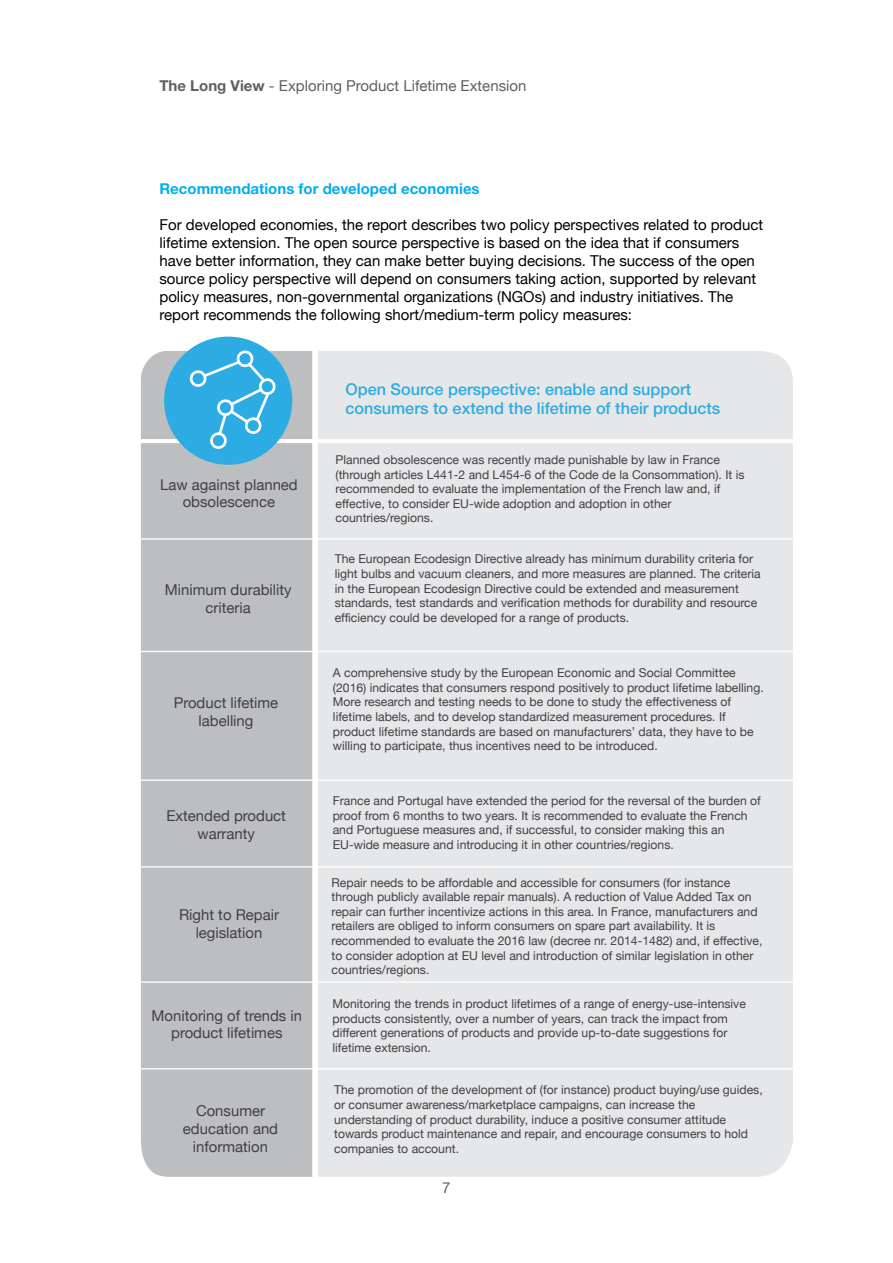
<style>
.page{position:relative;width:893px;height:1263px;background:#fff}
.page>*{position:absolute;margin:0;border:0;box-sizing:border-box;transform-origin:0 0}
.t1{font:500 16.2px/19.5px "Helvetica Neue LT Pro";color:#2cace2}
.t2{font:15px/18px "Helvetica Neue";color:#000}
.t3{font:15px "Helvetica Neue";color:#5f6062}
.t4{font:700 15px "Helvetica Neue LT Pro";color:#00aeef}
.t5{font:14.85px/17.9px "Helvetica Neue";color:#414042;text-align:center}
.t6{font:12.15px/14.7px "Helvetica Neue";color:#414042}
.s1{font-family:"Helvetica Neue LT Pro";font-weight:700}
</style>
<div class="page">
<div style="left:141px;top:350px;width:172px;height:827px;background:#bcbec0"></div>
<div style="left:318px;top:351px;width:475px;height:826px;background:#e6e7e8"></div>
<hr style="left:132px;top:538px;width:721px;height:2px;background:#fff">
<hr style="left:131px;top:439px;width:722px;height:4px;background:#fff">
<hr style="left:131px;top:651px;width:724px;height:1px;background:#fff">
<div style="left:164px;top:337px;width:128px;height:128px;background:#2cace2;border-radius:50%"></div>
<svg style="left:187px;top:348px;width:88px;height:103px"></svg>
<hr style="left:131px;top:779px;width:725px;height:2px;background:#fff">
<hr style="left:141px;top:866px;width:724px;height:1px;background:#fff">
<hr style="left:131px;top:981px;width:725px;height:2px;background:#fff">
<hr style="left:122px;top:1068px;width:743px;height:1px;background:#fff">
<p class="t3" style="left:159px;top:75px;width:368px"><span class="s1">The Long View</span> - Exploring Product Lifetime Extension</p>
<p class="t4" style="left:159px;top:179px;width:322px">Recommendations for developed economies</p>
<p class="t2" style="left:159px;top:216px;width:605px">For developed economies, the report describes two policy perspectives related to product lifetime extension. The open source perspective is based on the idea that if consumers have better information, they can make better buying decisions. The success of the open source policy perspective will depend on consumers taking action, supported by relevant policy measures, non-governmental organizations (NGOs) and industry initiatives. The report recommends the following short/medium-term policy measures:</p>
<p class="t5" style="left:160px;top:476px;width:139px">Law against planned obsolescence</p>
<p class="t5" style="left:165px;top:581px;width:128px">Minimum durability criteria</p>
<p class="t5" style="left:174px;top:695px;width:106px">Product lifetime labelling</p>
<p class="t5" style="left:166px;top:807px;width:121px">Extended product warranty</p>
<p class="t5" style="left:179px;top:906px;width:101px">Right to Repair legislation</p>
<p class="t5" style="left:152px;top:1007px;width:152px">Monitoring of trends in product lifetimes</p>
<p class="t5" style="left:183px;top:1103px;width:97px">Consumer education and information</p>
<h1 class="t1" style="left:345px;top:379px;width:376px">Open Source perspective: enable and support consumers to extend the lifetime of their products</h1>
<p class="t6" style="left:336px;top:453px;width:410px">Planned obsolescence was recently made punishable by law in France (through articles L441-2 and L454-6 of the Code de la Consommation). It is recommended to evaluate the implementation of the French law and, if effective, to consider EU-wide adoption and adoption in other countries/regions.</p>
<p class="t6" style="left:335px;top:552px;width:428px">The European Ecodesign Directive already has minimum durability criteria for light bulbs and vacuum cleaners, and more measures are planned. The criteria in the European Ecodesign Directive could be extended and measurement standards, test standards and verification methods for durability and resource efficiency could be developed for a range of products.</p>
<p class="t6" style="left:333px;top:666px;width:432px">A comprehensive study by the European Economic and Social Committee (2016) indicates that consumers respond positively to product lifetime labelling.<br>More research and testing needs to be done to study the effectiveness of lifetime labels, and to develop standardized measurement procedures. If product lifetime standards are based on manufacturers’ data, they have to be willing to participate, thus incentives need to be introduced.</p>
<p class="t6" style="left:333px;top:794px;width:430px">France and Portugal have extended the period for the reversal of the burden of proof from 6 months to two years. It is recommended to evaluate the French and Portuguese measures and, if successful, to consider making this an EU-wide measure and introducing it in other countries/regions.</p>
<p class="t6" style="left:332px;top:875px;width:432px">Repair needs to be affordable and accessible for consumers (for instance through publicly available repair manuals). A reduction of Value Added Tax on repair can further incentivize actions in this area. In France, manufacturers and retailers are obliged to inform consumers on spare part availability. It is recommended to evaluate the 2016 law (decree nr. 2014-1482) and, if effective, to consider adoption at EU level and introduction of similar legislation in other countries/regions.</p>
<p class="t6" style="left:332px;top:997px;width:415px">Monitoring the trends in product lifetimes of a range of energy-use-intensive products consistently, over a number of years, can track the impact from different generations of products and provide up-to-date suggestions for lifetime extension.</p>
<p class="t6" style="left:334px;top:1083px;width:430px">The promotion of the development of (for instance) product buying/use guides, or consumer awareness/marketplace campaigns, can increase the understanding of product durability, induce a positive consumer attitude towards product maintenance and repair, and encourage consumers to hold companies to account.</p>
<p class="t3" style="left:442px;top:1177px;width:10px">7</p>
</div>
